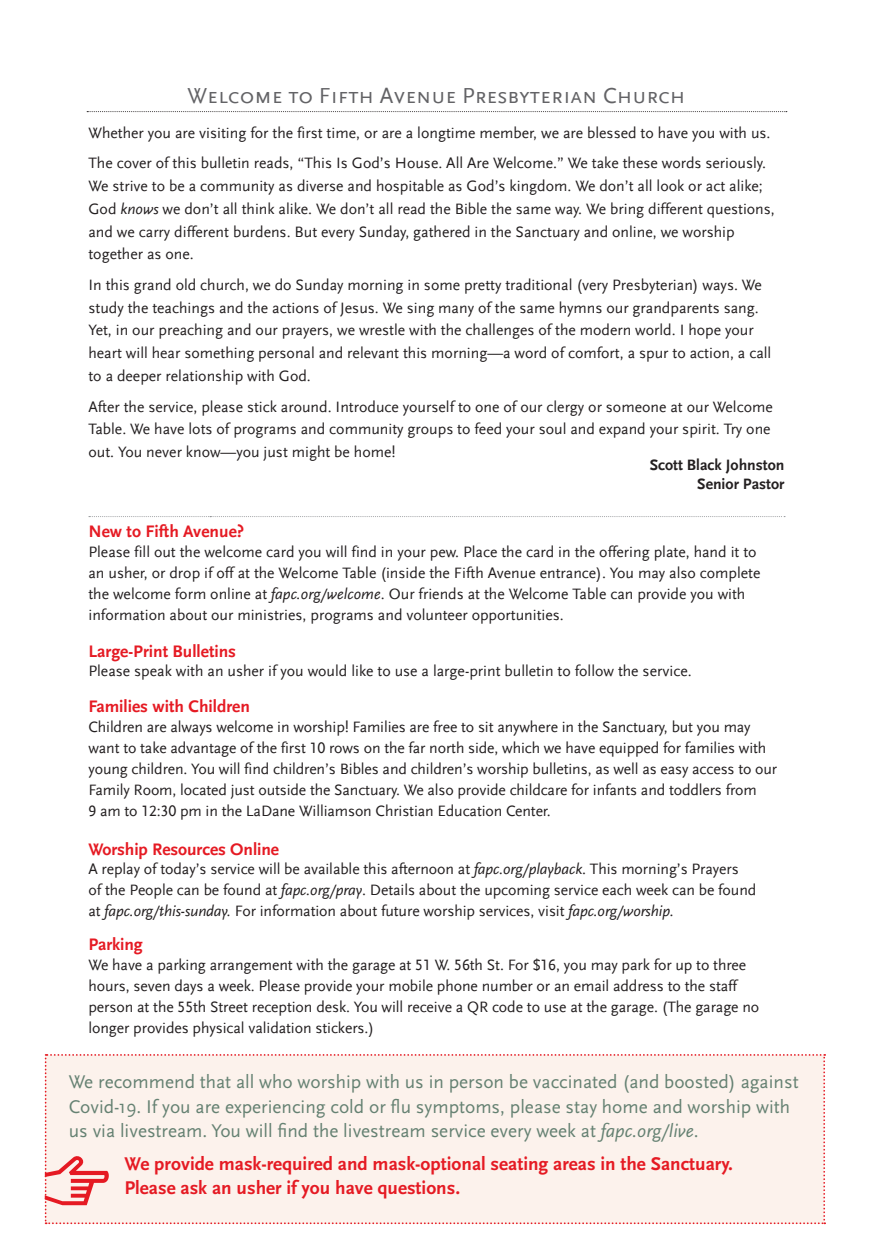
<style>
.page{position:relative;width:873px;height:1260px;background:#fff}
.page>*{position:absolute;margin:0;border:0;box-sizing:border-box;transform-origin:0 0}
.Section_Header{font:22.75px "Scala Sans Caps";color:#636366}
.t1{font:19.25px/24.5px "Scala Sans OT";color:#658172}
.t2{font:700 19.25px/24.5px "Scala Sans OT";color:#e51a23}
.t3{font:700 17.5px "Scala Sans LF";color:#e51a23}
.t4{font:15.75px/21px "Scala Sans LF";color:#231f20}
.t5{font:700 15.75px/19.2px "Scala Sans LF";color:#231f20;text-align:right}
.s1{font-style:italic}
.s2{font-family:"Scala Sans";font-style:italic}
</style>
<div class="page">
<svg style="left:87px;top:111px;width:699px;height:1px"></svg>
<svg style="left:89px;top:516px;width:696px;height:1px"></svg>
<div style="left:45px;top:1054px;width:780px;height:170px;background:#fcf2ec"></div>
<p class="Section_Header" style="left:187px;top:84px;width:499px">Welcome to Fifth Avenue Presbyterian Church</p>
<p class="t4" style="left:88px;top:122px;width:683px">Whether you are visiting for the first time, or are a longtime member, we are blessed to have you with us.</p>
<p class="t4" style="left:88px;top:152px;width:688px;line-height:22.8px">The cover of this bulletin reads, “This Is God’s House. All Are Welcome.” We take these words seriously.<br>We strive to be a community as diverse and hospitable as God’s kingdom. We don’t all look or act alike; God <span class="s1">knows</span> we don’t all think alike. We don’t all read the Bible the same way. We bring different questions, and we carry different burdens. But every Sunday, gathered in the Sanctuary and online, we worship together as one.</p>
<p class="t4" style="left:88px;top:274px;width:684px;line-height:22.8px">In this grand old church, we do Sunday morning in some pretty traditional (very Presbyterian) ways. We study the teachings and the actions of Jesus. We sing many of the same hymns our grandparents sang.<br>Yet, in our preaching and our prayers, we wrestle with the challenges of the modern world. I hope your heart will hear something personal and relevant this morning—a word of comfort, a spur to action, a call to a deeper relationship with God.</p>
<p class="t4" style="left:88px;top:395px;width:686px;line-height:22.8px">After the service, please stick around. Introduce yourself to one of our clergy or someone at our Welcome<br>Table. We have lots of programs and community groups to feed your soul and expand your spirit. Try one out. You never know—you just might be home!</p>
<p class="t5" style="left:649px;top:456px;width:136px">Scott Black Johnston<br>Senior Pastor</p>
<p class="t3" style="left:88px;top:522px;width:157px">New to Fifth Avenue?</p>
<p class="t4" style="left:88px;top:541px;width:673px">Please fill out the welcome card you will find in your pew. Place the card in the offering plate, hand it to an usher, or drop if off at the Welcome Table (inside the Fifth Avenue entrance). You may also complete the welcome form online at <span class="s2">fapc.org/welcome</span>. Our friends at the Welcome Table can provide you with information about our ministries, programs and volunteer opportunities.</p>
<p class="t3" style="left:88px;top:641px;width:149px">Large-Print Bulletins</p>
<p class="t4" style="left:88px;top:661px;width:604px">Please speak with an usher if you would like to use a large-print bulletin to follow the service.</p>
<p class="t3" style="left:88px;top:697px;width:163px">Families with Children</p>
<p class="t4" style="left:88px;top:717px;width:690px">Children are always welcome in worship! Families are free to sit anywhere in the Sanctuary, but you may want to take advantage of the first 10 rows on the far north side, which we have equipped for families with young children. You will find children’s Bibles and children’s worship bulletins, as well as easy access to our Family Room, located just outside the Sanctuary. We also provide childcare for infants and toddlers from<br>9 am to 12:30 pm in the LaDane Williamson Christian Education Center.</p>
<p class="t3" style="left:88px;top:839px;width:192px">Worship Resources Online</p>
<p class="t4" style="left:88px;top:859px;width:669px">A replay of today’s service will be available this afternoon at <span class="s2">fapc.org/playback</span>. This morning’s Prayers<br>of the People can be found at <span class="s2">fapc.org/pray</span>. Details about the upcoming service each week can be found at <span class="s2">fapc.org/this-sunday.</span> For information about future worship services, visit <span class="s2">fapc.org/worship.</span></p>
<p class="t3" style="left:88px;top:935px;width:56px">Parking</p>
<p class="t4" style="left:88px;top:955px;width:672px">We have a parking arrangement with the garage at 51 W. 56th St. For $16, you may park for up to three hours, seven days a week. Please provide your mobile phone number or an email address to the staff person at the 55th Street reception desk. You will receive a QR code to use at the garage. (The garage no longer provides physical validation stickers.)</p>
<p class="t1" style="left:69px;top:1070px;width:731px">We recommend that all who worship with us in person be vaccinated (and boosted) against<br>Covid-19. If you are experiencing cold or flu symptoms, please stay home and worship with us via livestream. You will find the livestream service every week at <span class="s1">fapc.org/live</span>.</p>
<p class="t2" style="left:125px;top:1152px;width:610px">We provide mask-required and mask-optional seating areas in the Sanctuary.<br>Please ask an usher if you have questions.</p>
</div>
